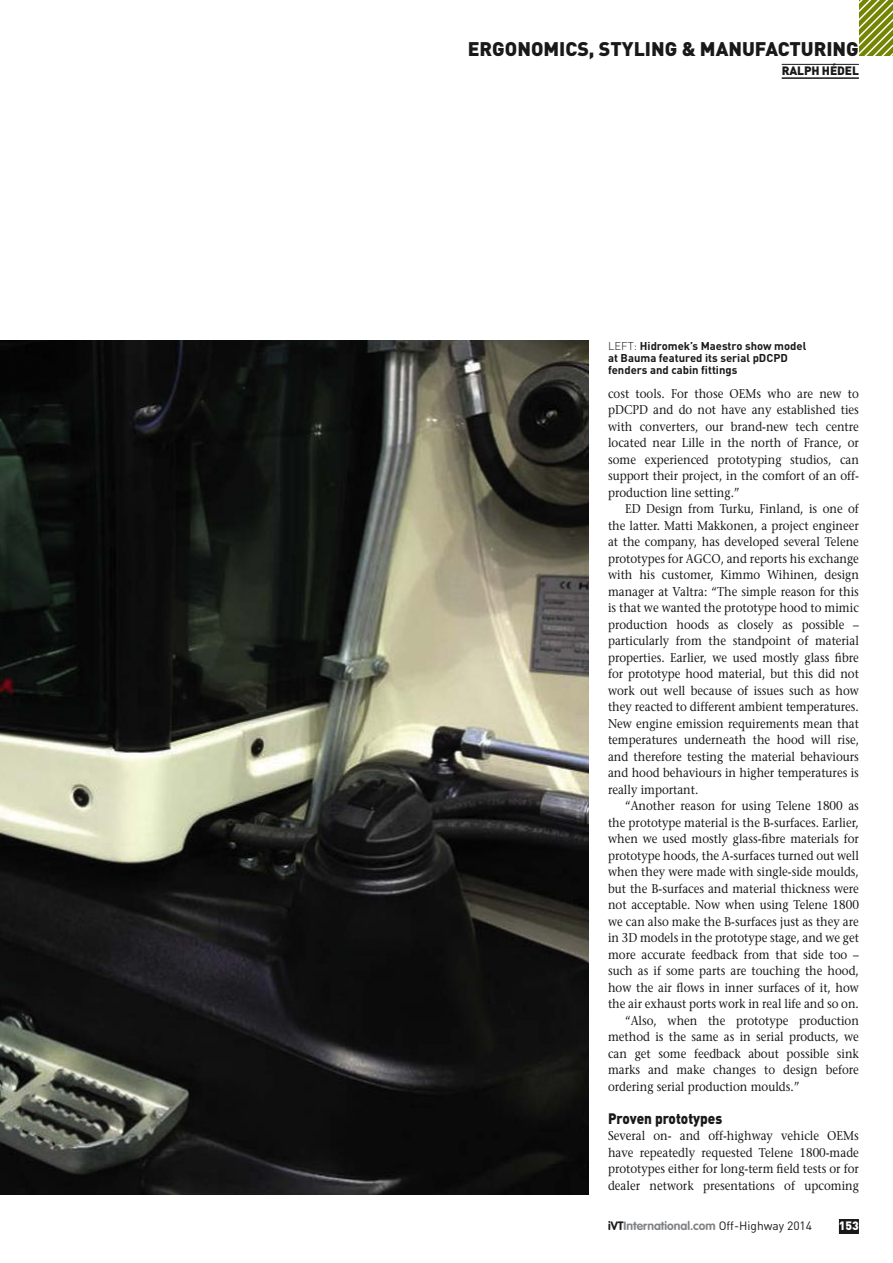
<style>
.page{position:relative;width:893px;height:1263px;background:#fff}
.page>*{position:absolute;margin:0;border:0;box-sizing:border-box;transform-origin:0 0}
.t1{font:900 19.5px "DIN";color:#1a1818}
.t2{font:900 15px "DIN";color:#1a1818;scale:.9 1}
.t3{font:12.75px/16.5px "Stone Serif";color:#1a1818;text-align:justify;scale:.9 1}
.t4{font:700 12px "VAG Rounded";color:#818386}
.t5{font:900 12px "DIN";letter-spacing:-.01em;color:#1a1818}
.t6{font:900 12px "DIN";color:#fff}
.t7{font:700 11.25px/12px "DIN";color:#1a1818}
.s1{font-weight:300}
.s2{color:#1a1818}
.s3{font-family:"DIN";font-weight:400;color:#1a1818}
</style>
<div class="page">
<div style="left:839px;top:1219px;width:20px;height:15px;background:#1a1818"></div>
<hr style="left:782px;top:64px;width:77px;height:1px;background:#1a1818">
<hr style="left:782px;top:77px;width:77px;height:2px;background:#1a1818">
<img style="left:0;top:341px;width:589px;height:854px">
<svg style="left:859px;top:0;width:34px;height:55px;background:#96a342"></svg>
<h1 class="t1" style="left:468px;top:36px;width:393px">ERGONOMICS, STYLING &amp; MANUFACTURING</h1>
<p class="t5" style="left:782px;top:63px;width:79px">RALPH HÉDEL</p>
<p class="t7" style="left:608px;top:339px;width:200px"><span class="s1">LEFT:</span> Hidromek’s Maestro show model at Bauma featured its serial pDCPD fenders and cabin fittings</p>
<p class="t3" style="left:608px;top:385px;width:280px">cost tools. For those OEMs who are new to pDCPD and do not have any established ties with converters, our brand-new tech centre located near Lille in the north of France, or some experienced prototyping studios, can support their project, in the comfort of an off&shy;production line setting.”</p>
<p class="t3" style="left:608px;top:501px;width:280px;text-indent:17px">ED Design from Turku, Finland, is one of the latter. Matti Makkonen, a project engineer at the company, has developed several Telene prototypes for AGCO, and reports his exchange with his customer, Kimmo Wihinen, design manager at Valtra: “The simple reason for this is that we wanted the prototype hood to mimic production hoods as closely as possible – particularly from the standpoint of material properties. Earlier, we used mostly glass fibre for prototype hood material, but this did not work out well because of issues such as how they reacted to different ambient temperatures.<br>New engine emission requirements mean that temperatures underneath the hood will rise, and therefore testing the material behaviours and hood behaviours in higher temperatures is really important.</p>
<p class="t3" style="left:625px;top:798px;width:261px">“Another reason for using Telene 1800 as</p>
<p class="t3" style="left:608px;top:814px;width:280px">the prototype material is the B-surfaces. Earlier,</p>
<p class="t3" style="left:608px;top:831px;width:280px">when we used mostly glass-fibre materials for</p>
<p class="t3" style="left:608px;top:847px;width:280px">prototype hoods, the A-surfaces turned out well</p>
<p class="t3" style="left:608px;top:864px;width:280px">when they were made with single-side moulds,</p>
<p class="t3" style="left:608px;top:880px;width:280px">but the B-surfaces and material thickness were</p>
<p class="t3" style="left:608px;top:897px;width:280px">not acceptable. Now when using Telene 1800</p>
<p class="t3" style="left:608px;top:913px;width:280px">we can also make the B-surfaces just as they are</p>
<p class="t3" style="left:608px;top:930px;width:280px">in 3D models in the prototype stage, and we get</p>
<p class="t3" style="left:608px;top:946px;width:280px">more accurate feedback from that side too –</p>
<p class="t3" style="left:608px;top:963px;width:280px">such as if some parts are touching the hood,</p>
<p class="t3" style="left:608px;top:979px;width:280px">how the air flows in inner surfaces of it, how</p>
<p class="t3" style="left:608px;top:996px;width:280px">the air exhaust ports work in real life and so on.</p>
<p class="t3" style="left:625px;top:1012px;width:261px">“Also, when the prototype production</p>
<p class="t3" style="left:608px;top:1029px;width:280px">method is the same as in serial products, we</p>
<p class="t3" style="left:608px;top:1045px;width:280px">can get some feedback about possible sink</p>
<p class="t3" style="left:608px;top:1062px;width:280px">marks and make changes to design before</p>
<p class="t3" style="left:608px;top:1078px;width:214px">ordering serial production moulds.”</p>
<p class="t2" style="left:608px;top:1108px;width:128px">Proven prototypes</p>
<p class="t3" style="left:608px;top:1128px;width:280px">Several on- and off-highway vehicle OEMs have repeatedly requested Telene 1800-made prototypes either for long-term field tests or for dealer network presentations of upcoming</p>
<p class="t4" style="left:608px;top:1219px;width:206px"><span class="s2">iVT</span>International.com <span class="s3">Off-Highway 2014</span></p>
<p class="t6" style="left:839px;top:1218px;width:22px">153</p>
</div>
